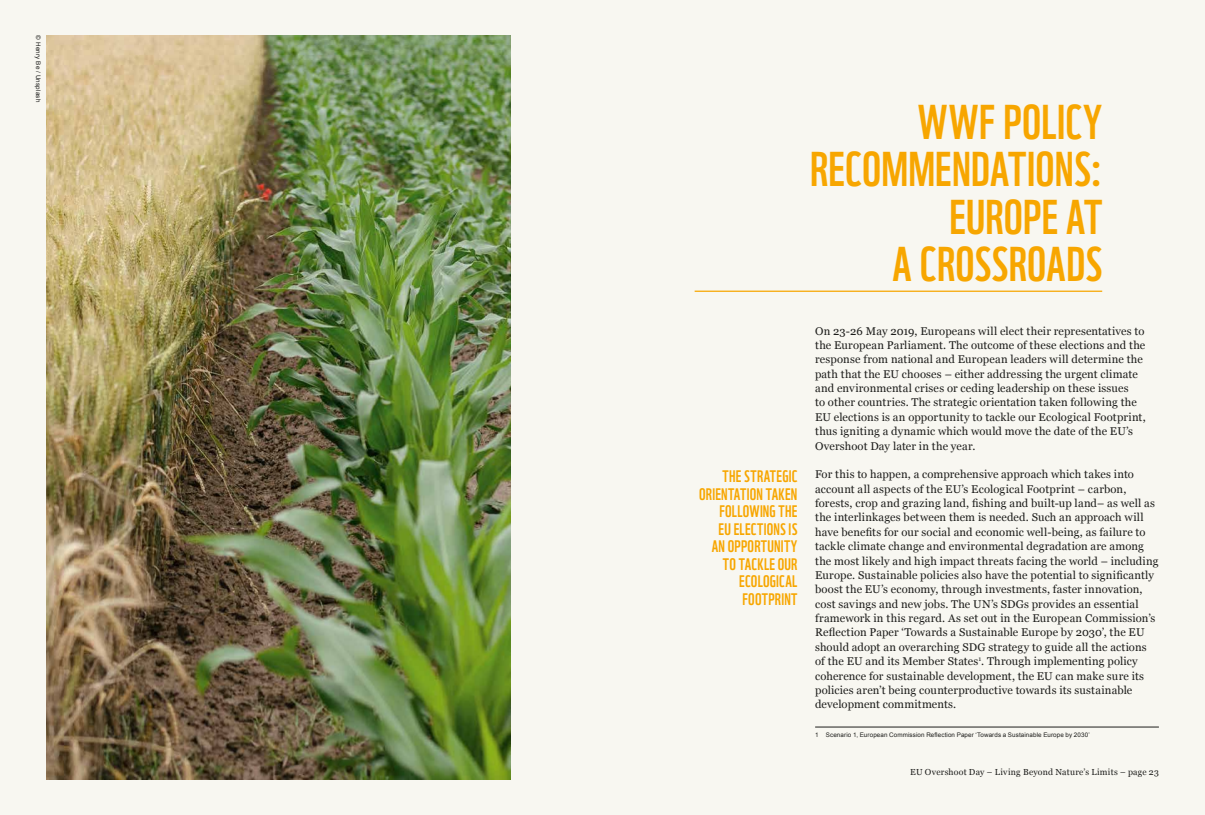
<style>
.page{position:relative;width:1205px;height:815px;background:#fff}
.page>*{position:absolute;margin:0;border:0;box-sizing:border-box;transform-origin:0 0}
.t1{font:47.5px/47.5px "WWF";letter-spacing:.005em;color:#f7a600;text-align:right}
.t2{font:16.25px/17.5px "WWF";letter-spacing:.015em;color:#f7a600;text-align:right}
.t3{font:11.25px/14.4px "Georgia";letter-spacing:.015em;color:#1d1d1b}
.t4{font:8.75px "Georgia";letter-spacing:.025em;color:#1d1d1b}
.t5{font:6.25px "Arial";letter-spacing:.02em;color:#1d1d1b}
</style>
<div class="page">
<div style="left:602px;top:0;width:603px;height:815px;background:#f8f7f1"></div>
<div style="left:0;top:0;width:602px;height:815px;background:#f8f7f1"></div>
<img style="left:46px;top:35px;width:464px;height:745px">
<hr style="left:815px;top:727px;width:344px;height:1px;background:#1d1d1b">
<hr style="left:694px;top:291px;width:408px;height:1px;background:#f7a600">
<p class="t5" style="left:42px;top:35px;width:68px;rotate:90deg">© Henry Be / Unsplash</p>
<h1 class="t1" style="left:810px;top:93px;width:294px">WWF POLICY<br>RECOMMENDATIONS:<br>EUROPE AT<br>A CROSSROADS</h1>
<h2 class="t2" style="left:699px;top:466px;width:100px">THE STRATEGIC<br>ORIENTATION TAKEN<br>FOLLOWING THE<br>EU ELECTIONS IS<br>AN OPPORTUNITY<br>TO TACKLE OUR<br>ECOLOGICAL<br>FOOTPRINT</h2>
<p class="t3" style="left:815px;top:323px;width:332px">On 23-26 May 2019, Europeans will elect their representatives to the European Parliament. The outcome of these elections and the response from national and European leaders will determine the path that the EU chooses – either addressing the urgent climate and environmental crises or ceding leadership on these issues<br>to other countries. The strategic orientation taken following the EU elections is an opportunity to tackle our Ecological Footprint, thus igniting a dynamic which would move the date of the EU’s Overshoot Day later in the year.</p>
<p class="t3" style="left:815px;top:467px;width:345px">For this to happen, a comprehensive approach which takes into account all aspects of the EU’s Ecological Footprint – carbon, forests, crop and grazing land, fishing and built-up land– as well as the interlinkages between them is needed. Such an approach will have benefits for our social and economic well-being, as failure to tackle climate change and environmental degradation are among the most likely and high impact threats facing the world – including Europe. Sustainable policies also have the potential to significantly boost the EU’s economy, through investments, faster innovation, cost savings and new jobs. The UN’s SDGs provides an essential framework in this regard. As set out in the European Commission’s Reflection Paper ‘Towards a Sustainable Europe by 2030’, the EU should adopt an overarching SDG strategy to guide all the actions of the EU and its Member States<sup>1</sup>. Through implementing policy coherence for sustainable development, the EU can make sure its policies aren’t being counterproductive towards its sustainable development commitments.</p>
<p class="t5" style="left:815px;top:731px;width:276px">1 Scenario 1, European Commission Reflection Paper ‘Towards a Sustainable Europe by 2030’</p>
<p class="t4" style="left:910px;top:765px;width:250px">EU Overshoot Day – Living Beyond Nature’s Limits – page 23</p>
</div>
